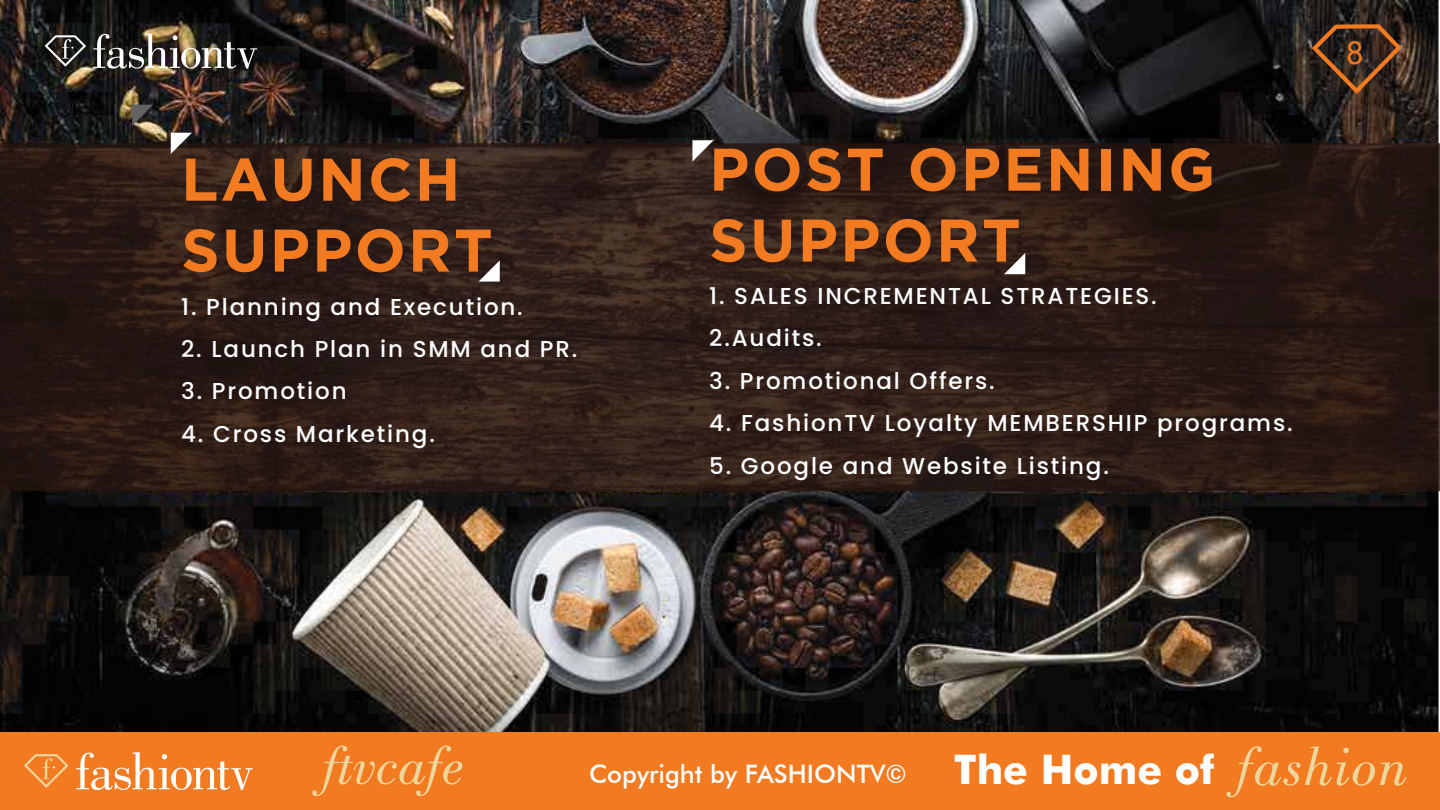
<style>
.page{position:relative;width:1440px;height:810px;background:#fff}
.page>*{position:absolute;margin:0;border:0;box-sizing:border-box;transform-origin:0 0}
.t1{font:700 60px/70.9px "Gotham";letter-spacing:.04em;color:#f27a21}
.t2{font:italic 57.7px "Bodoni BT";color:#ecd69c}
.t3{font:500 30px "Futura";color:#f27a21}
.t4{font:500 25.4px "Futura BT";color:#fff}
.t5{font:500 23px/42.4px "Poppins";letter-spacing:.08em;color:#fff}
.s1{font-family:"Futura";font-weight:700;font-size:40.7px}
.s2{font-family:"Bodoni BT";font-weight:400;font-style:italic;font-size:58.4px;color:#ecd69c}
</style>
<div class="page">
<img style="left:0;top:0;width:1440px;height:732px">
<svg style="left:0;top:143px;width:1440px;height:348px;background:#2d1c16"></svg>
<svg style="left:45px;top:35px;width:41px;height:32px"></svg>
<img style="left:93px;top:33px;width:164px;height:36px">
<svg style="left:1312px;top:24px;width:90px;height:70px;background:#492f1e"></svg>
<svg style="left:132px;top:105px;width:21px;height:21px"></svg>
<svg style="left:1004px;top:253px;width:21px;height:21px"></svg>
<svg style="left:171px;top:133px;width:21px;height:21px"></svg>
<svg style="left:692px;top:140px;width:22px;height:22px"></svg>
<svg style="left:479px;top:260px;width:21px;height:22px"></svg>
<div style="left:0;top:732px;width:1440px;height:78px;background:#f27a21"></div>
<svg style="left:24px;top:754px;width:45px;height:34px"></svg>
<svg style="left:76px;top:752px;width:177px;height:38px"></svg>
<h1 class="t1" style="left:181px;top:142px;width:313px">LAUNCH<br>SUPPORT</h1>
<p class="t5" style="left:181px;top:286px;width:343px">1. Planning and Execution.</p>
<p class="t5" style="left:181px;top:328px;width:398px">2. Launch Plan in SMM and PR.</p>
<p class="t5" style="left:181px;top:370px;width:167px">3. Promotion</p>
<p class="t5" style="left:181px;top:413px;width:255px">4. Cross Marketing.</p>
<h1 class="t1" style="left:709px;top:132px;width:508px">POST OPENING<br>SUPPORT</h1>
<p class="t5" style="left:709px;top:275px;width:449px">1. SALES INCREMENTAL STRATEGIES.<br>2.Audits.</p>
<p class="t5" style="left:709px;top:360px;width:287px">3. Promotional Offers.</p>
<p class="t5" style="left:709px;top:402px;width:585px">4. FashionTV Loyalty MEMBERSHIP programs.</p>
<p class="t5" style="left:709px;top:444px;width:401px">5. Google and Website Listing.</p>
<h3 class="t3" style="left:1346px;top:35px;width:19px">8</h3>
<h2 class="t2" style="left:324px;top:730px;width:143px">ftvcafe</h2>
<p class="t4" style="left:589px;top:759px;width:821px">Copyright by FASHIONTV© <span class="s1">The Home of</span> <span class="s2">fashion</span></p>
</div>
